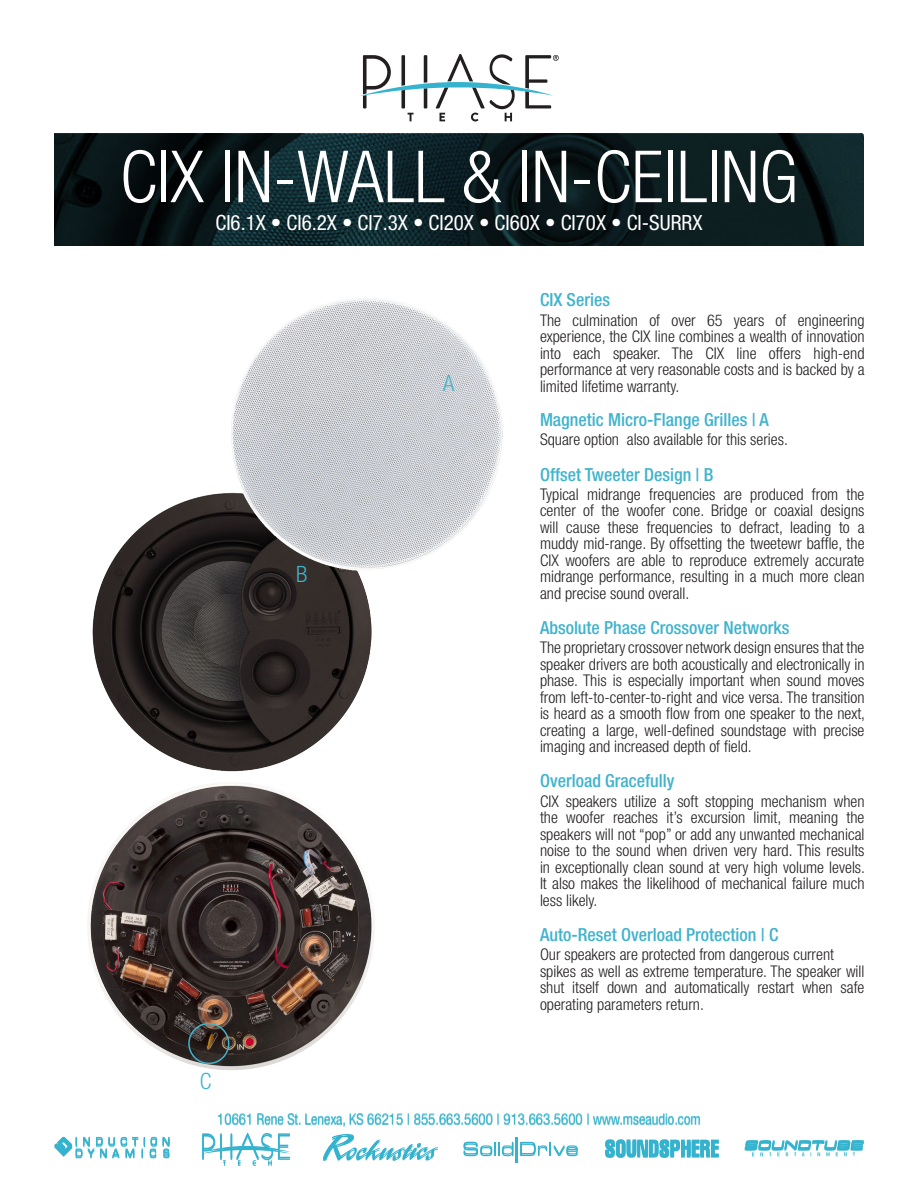
<style>
.page{position:relative;width:918px;height:1188px;background:#fff}
.page>*{position:absolute;margin:0;border:0;box-sizing:border-box;transform-origin:0 0}
.t1{font:300 condensed 72px "Helvetica Neue LT Std";color:#fff}
.t2{font:300 condensed 22.5px "Helvetica Neue LT Std";color:#40b3cd}
.t3{font:condensed 21px "Helvetica Neue LT Std";color:#fff}
.t4{font:500 condensed 18px "Helvetica Neue LT Std";color:#40b3cd}
.t5{font:300 condensed 16.2px/16.5px "Helvetica Neue LT Std";color:#231f20;text-align:justify}
.t6{font:300 condensed 15px "Helvetica Neue LT Std";color:#35b3cc}
</style>
<div class="page">
<hr style="left:516px;top:1137px;width:2px;height:25px;background:#35b3ce">
<img style="left:54px;top:134px;width:810px;height:111px">
<svg style="left:360px;top:54px;width:199px;height:67px"></svg>
<svg style="left:54px;top:1136px;width:116px;height:22px"></svg>
<svg style="left:201px;top:1133px;width:90px;height:33px"></svg>
<svg style="left:323px;top:1134px;width:115px;height:27px"></svg>
<hr style="left:516px;top:1139px;width:2px;height:24px;background:#35b3ce">
<svg style="left:520px;top:1142px;width:58px;height:14px"></svg>
<svg style="left:464px;top:1142px;width:49px;height:14px"></svg>
<svg style="left:605px;top:1139px;width:114px;height:19px;background:#67c5da"></svg>
<svg style="left:745px;top:1140px;width:119px;height:16px"></svg>
<img style="left:88px;top:816px;width:286px;height:254px">
<img style="left:92px;top:508px;width:280px;height:308px">
<img style="left:168px;top:234px;width:396px;height:399px">
<div style="left:188px;top:1023px;width:41px;height:41px;border:2px solid #40b3cd;border-radius:50%"></div>
<p class="t1" style="left:120px;top:135px;width:680px">CIX IN-WALL &amp; IN-CEILING</p>
<p class="t3" style="left:215px;top:210px;width:489px">CI6.1X • CI6.2X • CI7.3X • CI20X • CI60X • CI70X • CI-SURRX</p>
<p class="t2" style="left:296px;top:562px;width:13px">B</p>
<p class="t2" style="left:200px;top:1068px;width:13px">C</p>
<p class="t2" style="left:443px;top:371px;width:13px">A</p>
<p class="t4" style="left:540px;top:289px;width:72px">CIX Series</p>
<p class="t5" style="left:540px;top:311px;width:326px">The culmination of over 65 years of engineering experience, the CIX line combines a wealth of innovation into each speaker. The CIX line offers high-end performance at very reasonable costs and is backed by a limited lifetime warranty.</p>
<p class="t4" style="left:540px;top:409px;width:230px">Magnetic Micro-Flange Grilles | A</p>
<p class="t5" style="left:540px;top:431px;width:249px">Square option also available for this series.</p>
<p class="t4" style="left:540px;top:463px;width:175px">Offset Tweeter Design | B</p>
<p class="t5" style="left:540px;top:486px;width:326px">Typical midrange frequencies are produced from the center of the woofer cone. Bridge or coaxial designs will cause these frequencies to defract, leading to a muddy mid-range. By offsetting the tweetewr baffle, the CIX woofers are able to reproduce extremely accurate midrange performance, resulting in a much more clean and precise sound overall.</p>
<p class="t4" style="left:540px;top:617px;width:251px">Absolute Phase Crossover Networks</p>
<p class="t5" style="left:540px;top:639px;width:327px">The proprietary crossover network design ensures that the speaker drivers are both acoustically and electronically in phase. This is especially important when sound moves from left-to-center-to-right and vice versa. The transition is heard as a smooth flow from one speaker to the next, creating a large, well-defined soundstage with precise imaging and increased depth of field.</p>
<p class="t4" style="left:540px;top:770px;width:136px">Overload Gracefully</p>
<p class="t5" style="left:540px;top:793px;width:327px">CIX speakers utilize a soft stopping mechanism when the woofer reaches it’s excursion limit, meaning the speakers will not “pop” or add any unwanted mechanical noise to the sound when driven very hard. This results in exceptionally clean sound at very high volume levels.<br>It also makes the likelihood of mechanical failure much less likely.</p>
<p class="t4" style="left:540px;top:924px;width:240px">Auto-Reset Overload Protection | C</p>
<p class="t5" style="left:540px;top:946px;width:296px">Our speakers are protected from dangerous current</p>
<p class="t5" style="left:540px;top:963px;width:326px">spikes as well as extreme temperature. The speaker will shut itself down and automatically restart when safe operating parameters return.</p>
<p class="t6" style="left:217px;top:1111px;width:485px">10661 Rene St. Lenexa, KS 66215 | 855.663.5600 | 913.663.5600 | www.mseaudio.com</p>
</div>
